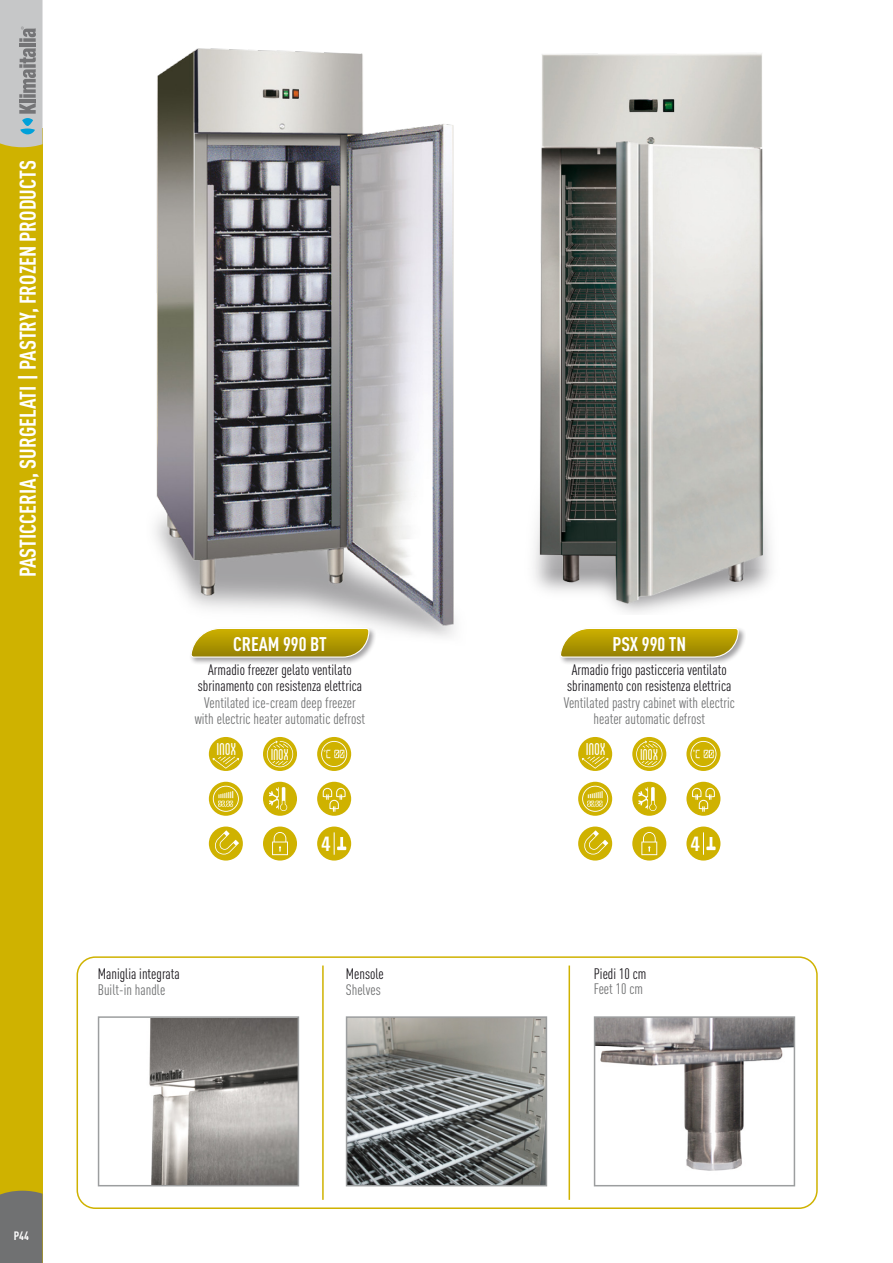
<style>
.page{position:relative;width:893px;height:1263px;background:#fff}
.page>*{position:absolute;margin:0;border:0;box-sizing:border-box;transform-origin:0 0}
.t1{font:700 22.5px "DIN Cond";color:#fff}
.t2{font:700 condensed 20.25px "Linotype Univers";color:#fff}
.t3{font:700 19.5px "DIN Cond";color:#fff}
.t4{font:condensed 18px "Blanch";color:#fff}
.t5{font:condensed 16.5px "Blanch";color:#fff}
.t6{font:15px/16.5px "DIN Cond";color:#1a171c;text-align:center}
.t7{font:15px/16.5px "DIN Cond";color:#707172;text-align:center}
.t8{font:700 12px "DIN Cond";color:#fff}
</style>
<div class="page">
<img style="left:155px;top:48px;width:300px;height:589px">
<div style="left:77px;top:956px;width:741px;height:253px;border:2px solid #cfb200;border-radius:18px"></div>
<img style="left:349px;top:1019px;width:195px;height:164px">
<div style="left:346px;top:1016px;width:201px;height:170px;border:2px solid #9c9e9f"></div>
<img style="left:149px;top:1019px;width:147px;height:164px">
<div style="left:98px;top:1016px;width:201px;height:170px;border:2px solid #9c9e9f"></div>
<img style="left:597px;top:1019px;width:195px;height:152px">
<div style="left:594px;top:1016px;width:201px;height:170px;border:2px solid #9c9e9f"></div>
<hr style="left:322px;top:965px;width:2px;height:235px;background:#cfb200">
<hr style="left:569px;top:965px;width:1px;height:235px;background:#cfb200">
<div style="left:0;top:128px;width:43px;height:1135px;background:#cfb200"></div>
<div style="left:0;top:1191px;width:43px;height:72px;background:#707172"></div>
<svg style="left:0;top:0;width:43px;height:147px;background:#b7babb"></svg>
<div style="left:189px;top:626px;width:188px;height:39px;background:#1a171c;opacity:.4"></div>
<svg style="left:190px;top:627px;width:180px;height:31px;background:#bca82d"></svg>
<div style="left:263px;top:826px;width:34px;height:34px;background:#cfb200;border-radius:50%"></div>
<svg style="left:272px;top:832px;width:16px;height:23px"></svg>
<svg style="left:263px;top:737px;width:34px;height:34px"></svg>
<svg style="left:267px;top:741px;width:26px;height:26px"></svg>
<div style="left:209px;top:737px;width:34px;height:34px;background:#cfb200;border-radius:50%"></div>
<svg style="left:213px;top:756px;width:26px;height:13px"></svg>
<div style="left:317px;top:737px;width:34px;height:34px;background:#cfb200;border-radius:50%"></div>
<svg style="left:321px;top:741px;width:26px;height:26px"></svg>
<svg style="left:209px;top:782px;width:34px;height:34px"></svg>
<svg style="left:213px;top:786px;width:26px;height:26px"></svg>
<div style="left:263px;top:782px;width:34px;height:34px;background:#cfb200;border-radius:50%"></div>
<svg style="left:269px;top:787px;width:18px;height:24px"></svg>
<div style="left:317px;top:782px;width:34px;height:34px;background:#cfb200;border-radius:50%"></div>
<svg style="left:323px;top:788px;width:23px;height:24px"></svg>
<div style="left:209px;top:826px;width:34px;height:34px;background:#cfb200;border-radius:50%"></div>
<svg style="left:214px;top:830px;width:25px;height:24px"></svg>
<div style="left:317px;top:826px;width:34px;height:34px;background:#cfb200;border-radius:50%"></div>
<svg style="left:334px;top:832px;width:12px;height:23px"></svg>
<img style="left:533px;top:53px;width:238px;height:560px">
<div style="left:559px;top:626px;width:187px;height:39px;background:#1a171c;opacity:.4"></div>
<svg style="left:559px;top:627px;width:180px;height:31px;background:#bba82d"></svg>
<div style="left:632px;top:826px;width:34px;height:34px;background:#cfb200;border-radius:50%"></div>
<svg style="left:641px;top:832px;width:16px;height:23px"></svg>
<svg style="left:632px;top:737px;width:34px;height:34px"></svg>
<svg style="left:636px;top:741px;width:26px;height:26px"></svg>
<div style="left:578px;top:737px;width:34px;height:34px;background:#cfb200;border-radius:50%"></div>
<svg style="left:582px;top:756px;width:26px;height:13px"></svg>
<div style="left:686px;top:737px;width:34px;height:34px;background:#cfb200;border-radius:50%"></div>
<svg style="left:690px;top:741px;width:26px;height:26px"></svg>
<svg style="left:578px;top:782px;width:34px;height:34px"></svg>
<svg style="left:582px;top:786px;width:26px;height:26px"></svg>
<div style="left:632px;top:782px;width:34px;height:34px;background:#cfb200;border-radius:50%"></div>
<svg style="left:638px;top:787px;width:18px;height:24px"></svg>
<div style="left:686px;top:782px;width:34px;height:34px;background:#cfb200;border-radius:50%"></div>
<svg style="left:692px;top:788px;width:23px;height:24px"></svg>
<div style="left:578px;top:826px;width:34px;height:34px;background:#cfb200;border-radius:50%"></div>
<svg style="left:583px;top:830px;width:25px;height:24px"></svg>
<div style="left:686px;top:826px;width:34px;height:34px;background:#cfb200;border-radius:50%"></div>
<svg style="left:703px;top:832px;width:13px;height:23px"></svg>
<h1 class="t1" style="left:14px;top:577px;width:418px;rotate:-90deg">PASTICCERIA, SURGELATI | PASTRY, FROZEN PRODUCTS</h1>
<h3 class="t3" style="left:233px;top:632px;width:95px">CREAM 990 BT</h3>
<p class="t6" style="left:208px;top:661px;width:145px">Armadio freezer gelato ventilato</p>
<p class="t6" style="left:198px;top:677px;width:166px">sbrinamento con resistenza elettrica</p>
<p class="t7" style="left:204px;top:694px;width:153px">Ventilated ice-cream deep freezer</p>
<p class="t7" style="left:195px;top:710px;width:172px">with electric heater automatic defrost</p>
<p class="t4" style="left:217px;top:739px;width:21px">INOX</p>
<p class="t5" style="left:271px;top:746px;width:19px">INOX</p>
<p class="t2" style="left:321px;top:832px;width:11px">4</p>
<p class="t6" style="left:98px;top:965px;width:84px">Maniglia integrata</p>
<p class="t7" style="left:98px;top:982px;width:69px">Built-in handle</p>
<p class="t6" style="left:346px;top:965px;width:39px">Mensole</p>
<p class="t7" style="left:346px;top:982px;width:36px">Shelves</p>
<p class="t8" style="left:14px;top:1228px;width:17px">P44</p>
<h3 class="t3" style="left:612px;top:632px;width:75px">PSX 990 TN</h3>
<p class="t6" style="left:567px;top:661px;width:166px">Armadio frigo pasticceria ventilato sbrinamento con resistenza elettrica</p>
<p class="t7" style="left:564px;top:694px;width:173px">Ventilated pastry cabinet with electric heater automatic defrost</p>
<p class="t4" style="left:586px;top:739px;width:21px">INOX</p>
<p class="t5" style="left:640px;top:746px;width:19px">INOX</p>
<p class="t2" style="left:690px;top:832px;width:11px">4</p>
<p class="t6" style="left:594px;top:965px;width:54px">Piedi 10 cm</p>
<p class="t7" style="left:594px;top:980px;width:51px">Feet 10 cm</p>
</div>
